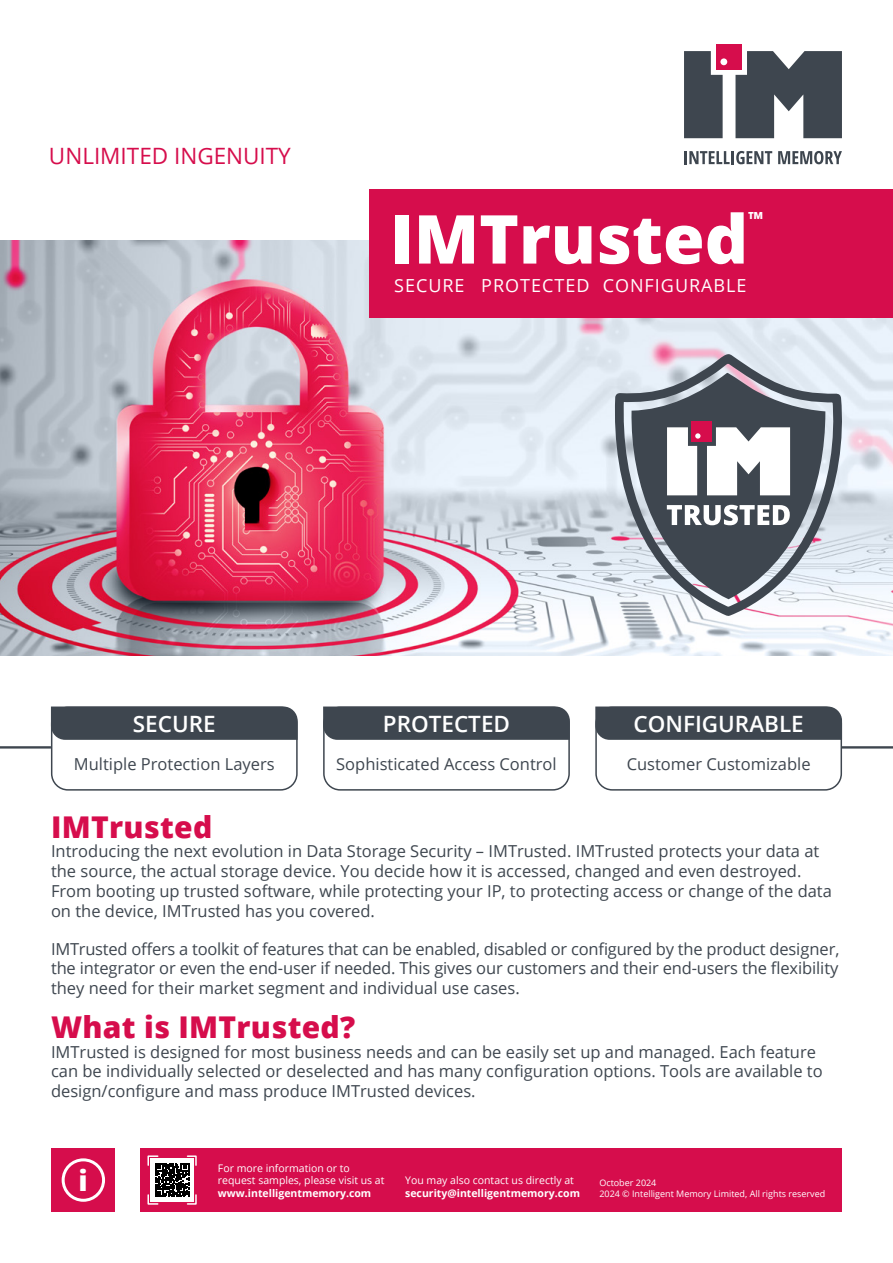
<style>
.page{position:relative;width:893px;height:1263px;background:#fff}
.page>*{position:absolute;margin:0;border:0;box-sizing:border-box;transform-origin:0 0}
.t1{font:800 67.5px "Open Sans";color:#fff}
.t2{font:800 30px "Open Sans";letter-spacing:.01em;color:#d60d4c}
.t3{font:800 28.5px "Open Sans";color:#fff}
.t4{font:600 22.5px "Open Sans";color:#fff}
.t5{font:22.5px "Open Sans";color:#d60d4c}
.t6{font:800 19.5px "Open Sans";color:#fff}
.t7{font:18px "Open Sans";letter-spacing:.055em;color:#fff}
.t8{font:16.5px/19.8px "Open Sans";color:#3e464f}
.t9{font:10.5px/12.6px "Open Sans";color:#fff}
.t10{font:700 10.5px "Open Sans";color:#fff}
.t11{font:9px/10.8px "Open Sans";color:#fff}
</style>
<div class="page">
<div style="left:140px;top:1148px;width:702px;height:64px;background:#d60d4c"></div>
<svg style="left:147px;top:1155px;width:50px;height:50px"></svg>
<div style="left:51px;top:1148px;width:64px;height:64px;background:#d60d4c"></div>
<div style="left:62px;top:1158px;width:43px;height:44px;border:3px solid #fff;border-radius:50%"></div>
<svg style="left:735px;top:51px;width:107px;height:87px"></svg>
<svg style="left:684px;top:51px;width:39px;height:87px;background:#485058"></svg>
<div style="left:716px;top:44px;width:26px;height:26px;background:#d60d4c"></div>
<div style="left:720px;top:58px;width:7px;height:7px;background:#fff;border-radius:50%"></div>
<svg style="left:684px;top:151px;width:88px;height:13px"></svg>
<svg style="left:778px;top:151px;width:64px;height:13px"></svg>
<img style="left:0;top:241px;width:893px;height:414px">
<div style="left:370px;top:190px;width:523px;height:128px;background:#d60d4c"></div>
<svg style="left:610px;top:350px;width:235px;height:271px"></svg>
<svg style="left:630px;top:373px;width:195px;height:226px"></svg>
<div style="left:51px;top:706px;width:247px;height:85px;border:2px solid #3e464f;border-radius:16px"></div>
<div style="left:323px;top:706px;width:247px;height:85px;border:2px solid #3e464f;border-radius:16px"></div>
<div style="left:595px;top:706px;width:247px;height:85px;border:2px solid #3e464f;border-radius:16px"></div>
<svg style="left:51px;top:706px;width:247px;height:34px;background:#424a53"></svg>
<svg style="left:323px;top:706px;width:247px;height:34px;background:#424a53"></svg>
<svg style="left:595px;top:706px;width:247px;height:34px;background:#424a53"></svg>
<hr style="left:842px;top:746px;width:51px;height:2px;background:#3e464f">
<hr style="left:0;top:746px;width:51px;height:2px;background:#3e464f">
<h3 class="t5" style="left:49px;top:141px;width:243px">UNLIMITED INGENUITY</h3>
<h1 class="t1" style="left:390px;top:188px;width:359px">IMTrusted</h1>
<p class="t6" style="left:748px;top:204px;width:17px">™</p>
<p class="t7" style="left:394px;top:274px;width:354px">SECURE PROTECTED CONFIGURABLE</p>
<h3 class="t4" style="left:133px;top:708px;width:84px">SECURE</h3>
<h3 class="t4" style="left:383px;top:708px;width:129px">PROTECTED</h3>
<h3 class="t4" style="left:633px;top:708px;width:172px">CONFIGURABLE</h3>
<p class="t8" style="left:74px;top:754px;width:202px">Multiple Protection Layers</p>
<p class="t8" style="left:336px;top:754px;width:222px">Sophisticated Access Control</p>
<p class="t8" style="left:627px;top:754px;width:185px">Customer Customizable</p>
<h2 class="t2" style="left:51px;top:804px;width:163px">IMTrusted</h2>
<p class="t8" style="left:51px;top:841px;width:782px">Introducing the next evolution in Data Storage Security – IMTrusted. IMTrusted protects your data at the source, the actual storage device. You decide how it is accessed, changed and even destroyed.<br>From booting up trusted software, while protecting your IP, to protecting access or change of the data on the device, IMTrusted has you covered.</p>
<p class="t8" style="left:51px;top:938px;width:790px;text-align:justify">IMTrusted offers a toolkit of features that can be enabled, disabled or configured by the product designer, the integrator or even the end-user if needed. This gives our customers and their end-users the flexibility they need for their market segment and individual use cases.</p>
<h2 class="t2" style="left:51px;top:1004px;width:306px">What is IMTrusted?</h2>
<p class="t8" style="left:51px;top:1041px;width:773px">IMTrusted is designed for most business needs and can be easily set up and managed. Each feature can be individually selected or deselected and has many configuration options. Tools are available to design/configure and mass produce IMTrusted devices.</p>
<h3 class="t3" style="left:79px;top:1159px;width:11px">i</h3>
<p class="t9" style="left:218px;top:1161px;width:168px">For more information or to request samples, please visit us at</p>
<p class="t10" style="left:218px;top:1185px;width:155px">www.intelligentmemory.com</p>
<p class="t9" style="left:405px;top:1174px;width:170px">You may also contact us directly at</p>
<p class="t10" style="left:405px;top:1185px;width:176px">security@intelligentmemory.com</p>
<p class="t11" style="left:599px;top:1177px;width:227px">October 2024<br>2024 © Intelligent Memory Limited, All rights reserved</p>
</div>
